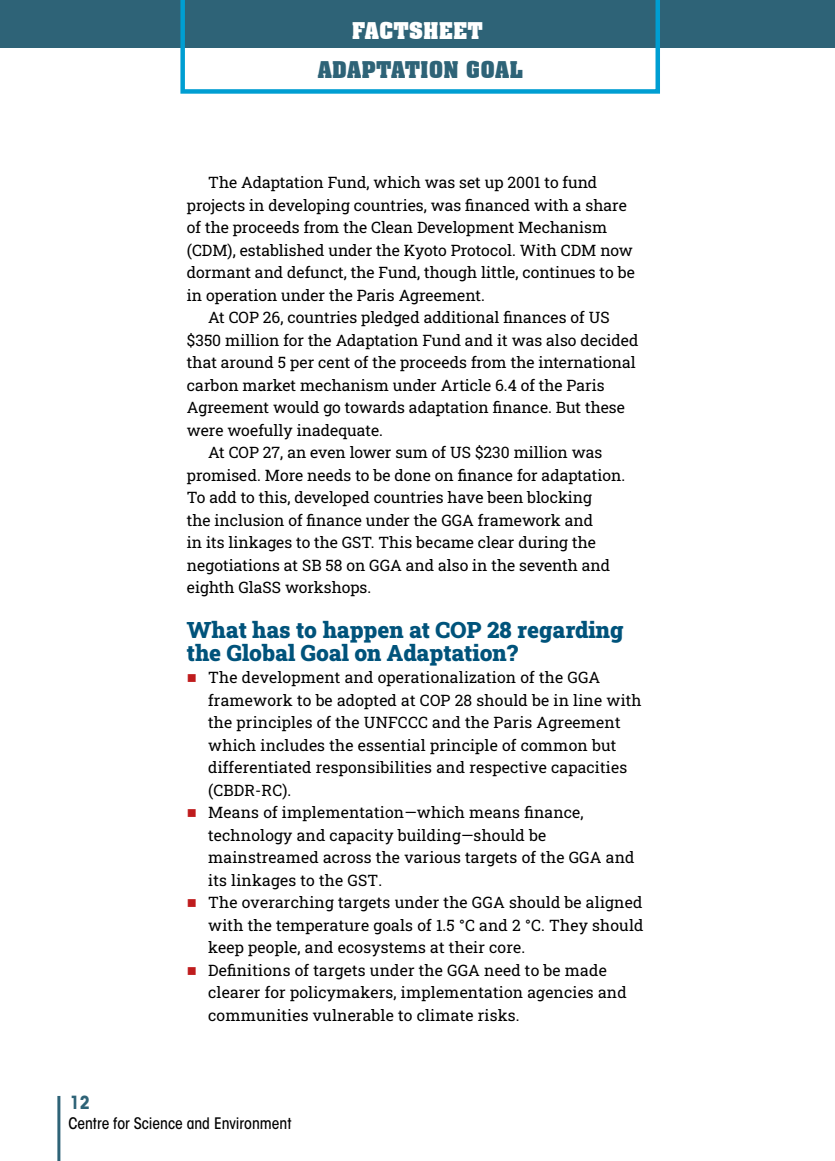
<style>
.page{position:relative;width:835px;height:1161px;background:#fff}
.page>*{position:absolute;margin:0;border:0;box-sizing:border-box;transform-origin:0 0}
.t1{font:900 22.5px/22.5px "Roboto Slab";color:#00537b}
.t2{font:700 22.5px "Aachen BT";color:#2e6377}
.t3{font:700 22.5px "Aachen BT";color:#fff}
.t4{font:700 condensed 18px "ITC Avant Garde Std";color:#2e6377}
.t5{font:15.75px/22.5px "Roboto Slab";color:#000}
.t6{font:500 condensed 15.75px "ITC Avant Garde Std";color:#000}
.s1{color:#bf1c1d}
</style>
<div class="page">
<div style="left:0;top:0;width:835px;height:48px;background:#2e6377"></div>
<svg style="left:180px;top:0;width:480px;height:94px"></svg>
<hr style="left:57px;top:1096px;width:3px;height:65px;background:#2e6377">
<h1 class="t3" style="left:352px;top:17px;width:133px">FACTSHEET</h1>
<h1 class="t2" style="left:318px;top:56px;width:207px">ADAPTATION GOAL</h1>
<p class="t4" style="left:70px;top:1091px;width:22px">12</p>
<p class="t5" style="left:208px;top:171px;width:391px">The Adaptation Fund, which was set up 2001 to fund</p>
<p class="t5" style="left:187px;top:193px;width:441px">projects in developing countries, was financed with a share</p>
<p class="t5" style="left:187px;top:216px;width:422px">of the proceeds from the Clean Development Mechanism</p>
<p class="t5" style="left:187px;top:238px;width:447px">(CDM), established under the Kyoto Protocol. With CDM now</p>
<p class="t5" style="left:187px;top:261px;width:449px">dormant and defunct, the Fund, though little, continues to be</p>
<p class="t5" style="left:187px;top:283px;width:299px">in operation under the Paris Agreement.</p>
<p class="t5" style="left:208px;top:306px;width:403px">At COP 26, countries pledged additional finances of US</p>
<p class="t5" style="left:187px;top:328px;width:453px">$350 million for the Adaptation Fund and it was also decided</p>
<p class="t5" style="left:187px;top:351px;width:450px">that around 5 per cent of the proceeds from the international</p>
<p class="t5" style="left:187px;top:373px;width:419px">carbon market mechanism under Article 6.4 of the Paris</p>
<p class="t5" style="left:187px;top:396px;width:439px">Agreement would go towards adaptation finance. But these</p>
<p class="t5" style="left:187px;top:418px;width:197px">were woefully inadequate.</p>
<p class="t5" style="left:208px;top:441px;width:396px">At COP 27, an even lower sum of US $230 million was</p>
<p class="t5" style="left:187px;top:463px;width:440px">promised. More needs to be done on finance for adaptation.</p>
<p class="t5" style="left:187px;top:486px;width:407px">To add to this, developed countries have been blocking</p>
<p class="t5" style="left:187px;top:508px;width:408px">the inclusion of finance under the GGA framework and</p>
<p class="t5" style="left:187px;top:531px;width:410px">in its linkages to the GST. This became clear during the</p>
<p class="t5" style="left:187px;top:553px;width:425px">negotiations at SB 58 on GGA and also in the seventh and</p>
<p class="t5" style="left:187px;top:576px;width:186px">eighth GlaSS workshops.</p>
<h1 class="t1" style="left:187px;top:618px;width:438px">What has to happen at COP 28 regarding the Global Goal on Adaptation?</h1>
<p class="t5" style="left:208px;top:666px;width:435px;text-indent:-21px"><span class="s1">■</span> The development and operationalization of the GGA framework to be adopted at COP 28 should be in line with the principles of the UNFCCC and the Paris Agreement which includes the essential principle of common but differentiated responsibilities and respective capacities (CBDR-RC).</p>
<p class="t5" style="left:208px;top:801px;width:428px;text-indent:-21px"><span class="s1">■</span> Means of implementation—which means finance, technology and capacity building—should be mainstreamed across the various targets of the GGA and its linkages to the GST.</p>
<p class="t5" style="left:208px;top:891px;width:437px;text-align:justify;text-indent:-21px"><span class="s1">■</span> The overarching targets under the GGA should be aligned with the temperature goals of 1.5 °C and 2 °C. They should keep people, and ecosystems at their core.</p>
<p class="t5" style="left:208px;top:958px;width:420px;text-indent:-21px"><span class="s1">■</span> Definitions of targets under the GGA need to be made clearer for policymakers, implementation agencies and communities vulnerable to climate risks.</p>
<p class="t6" style="left:68px;top:1113px;width:225px">Centre for Science and Environment</p>
</div>
